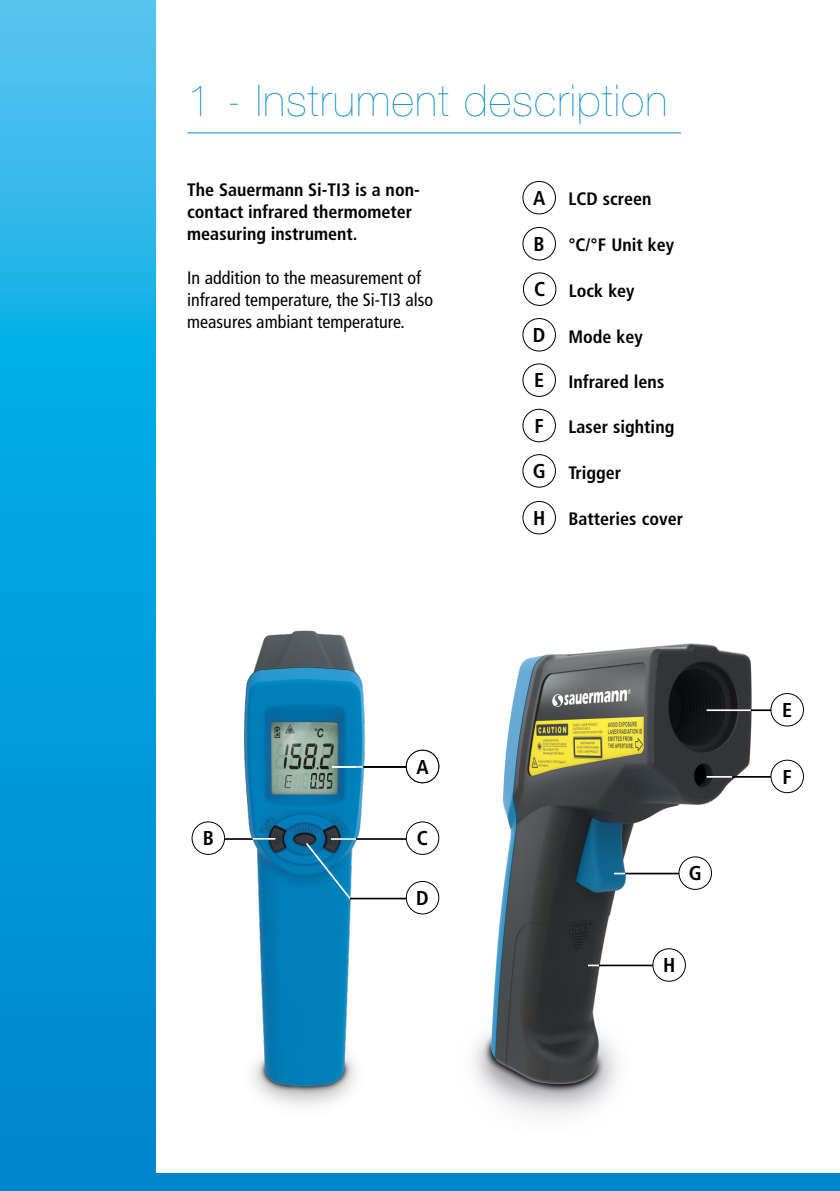
<style>
.page{position:relative;width:840px;height:1191px;background:#fff}
.page>*{position:absolute;margin:0;border:0;box-sizing:border-box;transform-origin:0 0}
.t1{font:200 44px "Helvetica Neue LT Std";letter-spacing:.03em;color:#0086ca}
.t2{font:700 condensed 20px "Frutiger LT Std";color:#000}
.t3{font:700 condensed 18px/22px "Frutiger LT Std";color:#000}
.t4{font:condensed 18px/22px "Frutiger LT Std";color:#000}
.s1{font-size:20px}
</style>
<div class="page">
<img style="left:416px;top:643px;width:347px;height:473px">
<img style="left:193px;top:630px;width:222px;height:476px">
<hr style="left:224px;top:838px;width:50px;height:2px;background:#000">
<svg style="left:0;top:0;width:155px;height:1173px;background:#10a3dd"></svg>
<div style="left:0;top:1173px;width:839px;height:18px;background:#0086ca"></div>
<hr style="left:331px;top:838px;width:89px;height:2px;background:#000">
<div style="left:406px;top:822px;width:32px;height:32px;background:#fff;border-radius:50%"></div>
<div style="left:405px;top:821px;width:34px;height:34px;border:1px solid #000;border-radius:50%"></div>
<div style="left:522px;top:181px;width:33px;height:33px;border:1px solid #000;border-radius:50%"></div>
<div style="left:522px;top:227px;width:33px;height:33px;border:1px solid #000;border-radius:50%"></div>
<div style="left:522px;top:318px;width:33px;height:33px;border:1px solid #000;border-radius:50%"></div>
<div style="left:522px;top:272px;width:34px;height:34px;border:1px solid #000;border-radius:50%"></div>
<hr style="left:187px;top:132px;width:493px;height:1px;background:#0086ca">
<div style="left:192px;top:822px;width:32px;height:32px;background:#fff;border-radius:50%"></div>
<div style="left:191px;top:821px;width:34px;height:34px;border:1px solid #000;border-radius:50%"></div>
<div style="left:522px;top:363px;width:33px;height:34px;border:1px solid #000;border-radius:50%"></div>
<svg style="left:252px;top:838px;width:23px;height:1px"></svg>
<div style="left:522px;top:409px;width:33px;height:33px;border:1px solid #000;border-radius:50%"></div>
<hr style="left:331px;top:838px;width:25px;height:2px;background:#fff">
<hr style="left:355px;top:766px;width:65px;height:1px;background:#000">
<div style="left:406px;top:750px;width:32px;height:32px;background:#fff;border-radius:50%"></div>
<div style="left:405px;top:749px;width:34px;height:34px;border:1px solid #000;border-radius:50%"></div>
<hr style="left:332px;top:766px;width:31px;height:1px;background:#fff">
<hr style="left:729px;top:709px;width:42px;height:2px;background:#000">
<div style="left:770px;top:693px;width:33px;height:33px;border:1px solid #000;border-radius:50%"></div>
<hr style="left:706px;top:709px;width:44px;height:2px;background:#fff">
<hr style="left:624px;top:872px;width:68px;height:2px;background:#000">
<div style="left:678px;top:857px;width:33px;height:32px;background:#fff;border-radius:50%"></div>
<div style="left:678px;top:856px;width:33px;height:34px;border:1px solid #000;border-radius:50%"></div>
<svg style="left:613px;top:872px;width:11px;height:2px"></svg>
<svg style="left:304px;top:841px;width:48px;height:60px;background:#137daf"></svg>
<hr style="left:350px;top:897px;width:70px;height:2px;background:#000">
<div style="left:406px;top:881px;width:32px;height:33px;background:#fff;border-radius:50%"></div>
<div style="left:405px;top:881px;width:34px;height:33px;border:1px solid #000;border-radius:50%"></div>
<div style="left:522px;top:454px;width:33px;height:33px;border:1px solid #000;border-radius:50%"></div>
<hr style="left:729px;top:776px;width:42px;height:1px;background:#000">
<div style="left:770px;top:759px;width:33px;height:34px;border:1px solid #000;border-radius:50%"></div>
<svg style="left:706px;top:776px;width:25px;height:1px"></svg>
<div style="left:522px;top:501px;width:33px;height:33px;border:1px solid #000;border-radius:50%"></div>
<hr style="left:598px;top:964px;width:68px;height:2px;background:#000">
<div style="left:652px;top:948px;width:33px;height:33px;background:#fff;border-radius:50%"></div>
<div style="left:652px;top:948px;width:33px;height:33px;border:1px solid #000;border-radius:50%"></div>
<svg style="left:587px;top:964px;width:11px;height:2px"></svg>
<h1 class="t1" style="left:187px;top:75px;width:481px">1 - Instrument description</h1>
<p class="t3" style="left:187px;top:179px;width:234px">The Sauermann Si-TI3 is a non&shy;contact infrared thermometer measuring instrument.</p>
<p class="t4" style="left:187px;top:267px;width:247px">In addition to the measurement of infrared temperature, the Si-TI3 also measures ambiant temperature.</p>
<p class="t2" style="left:203px;top:826px;width:13px">B</p>
<p class="t2" style="left:416px;top:755px;width:14px">A</p>
<p class="t2" style="left:417px;top:826px;width:13px">C</p>
<p class="t2" style="left:416px;top:886px;width:14px">D</p>
<p class="t2" style="left:532px;top:186px;width:14px">A</p>
<p class="t2" style="left:533px;top:232px;width:13px">B</p>
<p class="t3" style="left:568px;top:188px;width:84px">LCD screen</p>
<p class="t3" style="left:568px;top:234px;width:107px">°C/°F Unit key</p>
<p class="t3" style="left:533px;top:280px;width:102px"><span class="s1">C</span> Lock key</p>
<p class="t2" style="left:532px;top:323px;width:14px">D</p>
<p class="t3" style="left:568px;top:325px;width:76px">Mode key</p>
<p class="t3" style="left:534px;top:371px;width:132px"><span class="s1">E</span> Infrared lens</p>
<p class="t3" style="left:534px;top:416px;width:141px"><span class="s1">F</span> Laser sighting</p>
<p class="t3" style="left:532px;top:461px;width:90px"><span class="s1">G</span> Trigger</p>
<p class="t3" style="left:532px;top:508px;width:151px"><span class="s1">H</span> Batteries cover</p>
<p class="t2" style="left:688px;top:861px;width:14px">G</p>
<p class="t2" style="left:662px;top:953px;width:14px">H</p>
<p class="t2" style="left:781px;top:698px;width:12px">E</p>
<p class="t2" style="left:782px;top:765px;width:11px">F</p>
</div>
